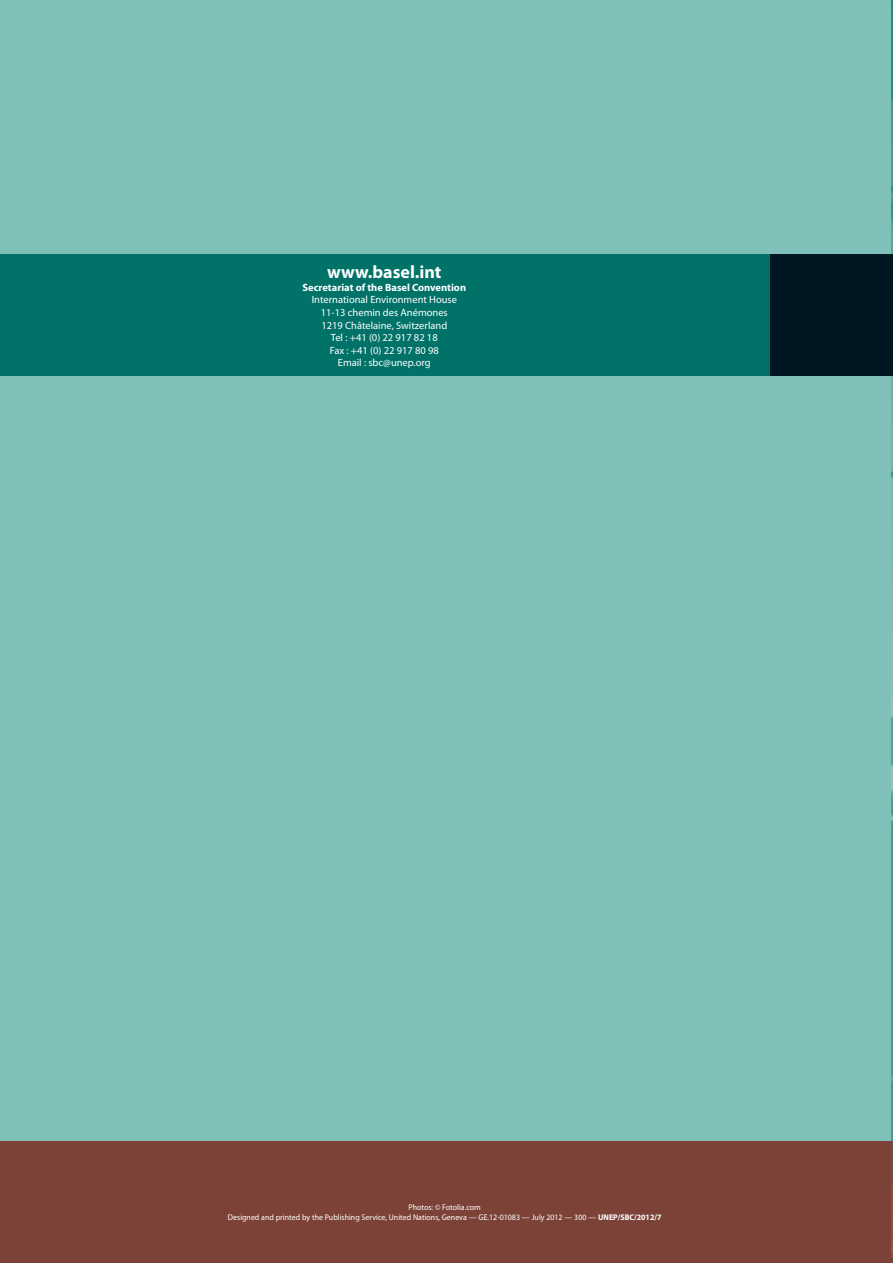
<style>
.page{position:relative;width:893px;height:1263px;background:#7fc1b8}
.page>*{position:absolute;margin:0;border:0;box-sizing:border-box;transform-origin:0 0}
.t1{font:700 18px "Myriad Pro";color:#fff}
.t2{font:10.5px/12.6px "Myriad Pro";color:#fff;text-align:center}
.t3{font:700 10.5px "Myriad Pro";color:#fff}
.t4{font:8.25px/9.9px "Myriad Pro";color:#fff;text-align:center;scale:.96 1}
.s1{font-weight:700}
</style>
<div class="page">
<div style="left:0;top:1141px;width:891px;height:122px;background:#7c4238"></div>
<img style="left:891px;top:0;width:2px;height:1263px">
<div style="left:0;top:255px;width:771px;height:121px;background:#007268"></div>
<div style="left:770px;top:255px;width:123px;height:121px;background:#001722"></div>
<h1 class="t1" style="left:327px;top:261px;width:116px">www.basel.int</h1>
<p class="t3" style="left:302px;top:281px;width:165px">Secretariat of the Basel Convention</p>
<p class="t2" style="left:312px;top:294px;width:147px">International Environment House<br>11-13 chemin des Anémones<br>1219 Châtelaine, Switzerland<br>Tel : +41 (0) 22 917 82 18<br>Fax : +41 (0) 22 917 80 98<br>Email : sbc@unep.org</p>
<p class="t4" style="left:228px;top:1203px;width:453px">Photos: © Fotolia.com<br>Designed and printed by the Publishing Service, United Nations, Geneva — GE.12-01083 — July 2012 — 300 — <span class="s1">UNEP/SBC/2012/7</span></p>
</div>
